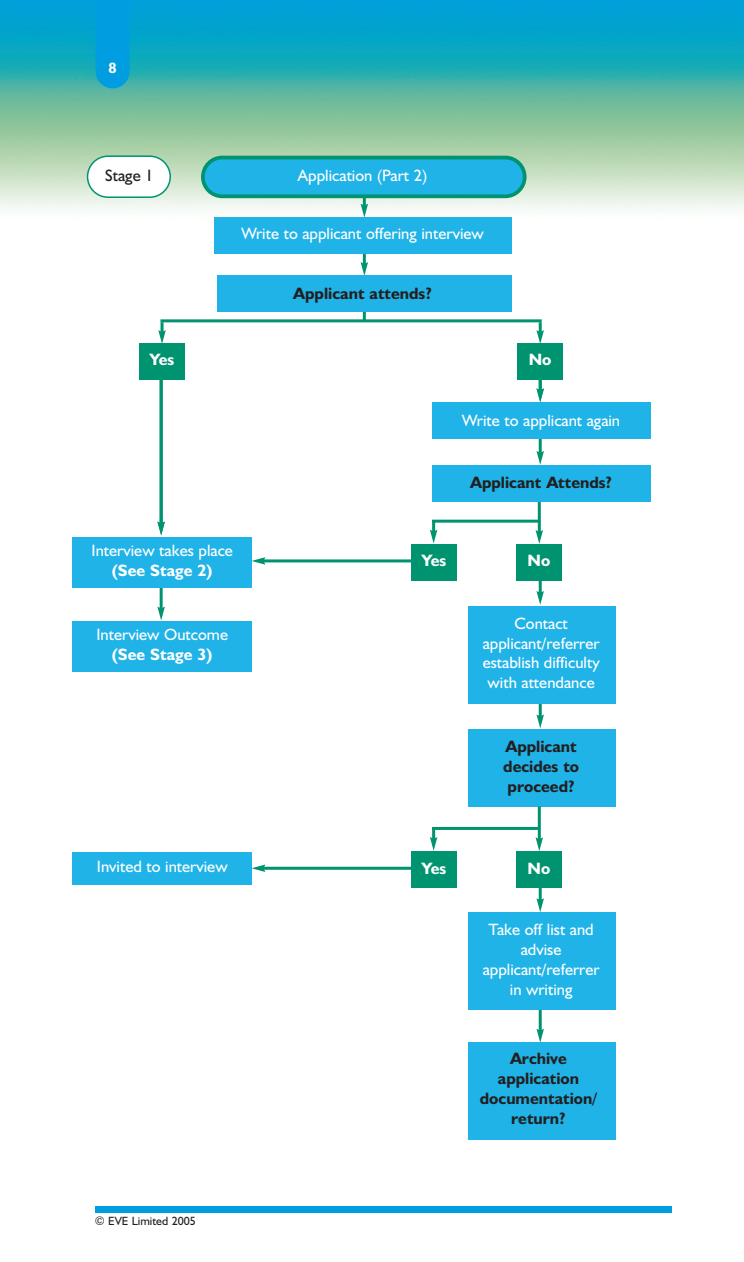
<style>
.page{position:relative;width:744px;height:1262px;background:#fff}
.page>*{position:absolute;margin:0;border:0;box-sizing:border-box;transform-origin:0 0}
.t1{font:16.5px/19.8px "Humanist 521 BT";color:#fff;text-align:center}
.t2{font:700 16.5px/19.8px "Humanist 521 BT";color:#231f20}
.t3{font:700 16.5px "Humanist 521 BT";color:#fff}
.t4{font:16.5px "Humanist 521 BT";color:#231f20}
.t5{font:700 15px "Humanist 521 BT";color:#fff}
.t6{font:12px "Humanist 521 BT";color:#231f20}
</style>
<div class="page">
<hr style="left:539px;top:1008px;width:3px;height:23px;background:#009370">
<svg style="left:536px;top:1028px;width:8px;height:14px"></svg>
<hr style="left:539px;top:700px;width:3px;height:17px;background:#009370">
<svg style="left:536px;top:714px;width:8px;height:14px"></svg>
<div style="left:468px;top:729px;width:147px;height:78px;background:#1fb3e8"></div>
<hr style="left:538px;top:499px;width:3px;height:33px;background:#009370">
<svg style="left:536px;top:530px;width:7px;height:14px"></svg>
<div style="left:411px;top:544px;width:46px;height:36px;background:#009370"></div>
<div style="left:516px;top:544px;width:46px;height:36px;background:#009370"></div>
<svg style="left:430px;top:522px;width:7px;height:21px"></svg>
<hr style="left:432px;top:519px;width:108px;height:3px;background:#009370">
<img style="left:0;top:0;width:744px;height:434px">
<hr style="left:539px;top:436px;width:3px;height:17px;background:#009370">
<svg style="left:536px;top:451px;width:8px;height:14px"></svg>
<hr style="left:539px;top:576px;width:3px;height:17px;background:#009370">
<svg style="left:536px;top:591px;width:8px;height:14px"></svg>
<div style="left:432px;top:465px;width:219px;height:36px;background:#1fb3e8"></div>
<div style="left:468px;top:606px;width:147px;height:98px;background:#1fb3e8"></div>
<div style="left:468px;top:912px;width:147px;height:98px;background:#1fb3e8"></div>
<div style="left:468px;top:1042px;width:147px;height:98px;background:#1fb3e8"></div>
<div style="left:96px;top:0;width:34px;height:88px;background:#009ee1"></div>
<div style="left:96px;top:1206px;width:576px;height:6px;background:#009ee1"></div>
<hr style="left:363px;top:190px;width:3px;height:16px;background:#009370">
<svg style="left:361px;top:204px;width:7px;height:13px"></svg>
<hr style="left:363px;top:249px;width:3px;height:16px;background:#009370">
<svg style="left:361px;top:262px;width:7px;height:14px"></svg>
<svg style="left:201px;top:156px;width:326px;height:42px;background:#1eaed1"></svg>
<div style="left:214px;top:217px;width:297px;height:36px;background:#1fb3e8"></div>
<hr style="left:363px;top:296px;width:3px;height:26px;background:#009370">
<svg style="left:158px;top:322px;width:8px;height:21px"></svg>
<svg style="left:536px;top:322px;width:8px;height:21px"></svg>
<div style="left:217px;top:276px;width:295px;height:36px;background:#1fb3e8"></div>
<div style="left:139px;top:343px;width:45px;height:36px;background:#009370"></div>
<hr style="left:160px;top:319px;width:382px;height:3px;background:#009370">
<div style="left:517px;top:343px;width:46px;height:36px;background:#009370"></div>
<hr style="left:160px;top:559px;width:3px;height:50px;background:#009370">
<svg style="left:157px;top:606px;width:8px;height:14px"></svg>
<div style="left:72px;top:536px;width:179px;height:51px;background:#1fb3e8"></div>
<div style="left:72px;top:620px;width:179px;height:51px;background:#1fb3e8"></div>
<div style="left:72px;top:852px;width:179px;height:33px;background:#1fb3e8"></div>
<div style="left:432px;top:403px;width:219px;height:36px;background:#1fb3e8"></div>
<hr style="left:263px;top:559px;width:151px;height:3px;background:#009370">
<svg style="left:252px;top:557px;width:13px;height:7px"></svg>
<hr style="left:538px;top:806px;width:3px;height:34px;background:#009370">
<svg style="left:536px;top:837px;width:7px;height:14px"></svg>
<div style="left:411px;top:851px;width:46px;height:36px;background:#009370"></div>
<div style="left:516px;top:851px;width:46px;height:36px;background:#009370"></div>
<svg style="left:430px;top:830px;width:7px;height:21px"></svg>
<hr style="left:432px;top:827px;width:108px;height:3px;background:#009370">
<hr style="left:539px;top:884px;width:3px;height:17px;background:#009370">
<svg style="left:536px;top:898px;width:8px;height:14px"></svg>
<hr style="left:263px;top:866px;width:151px;height:3px;background:#009370">
<svg style="left:252px;top:864px;width:13px;height:8px"></svg>
<hr style="left:539px;top:374px;width:3px;height:17px;background:#009370">
<svg style="left:536px;top:388px;width:8px;height:14px"></svg>
<hr style="left:160px;top:374px;width:3px;height:150px;background:#009370">
<svg style="left:157px;top:521px;width:8px;height:14px"></svg>
<svg style="left:87px;top:155px;width:84px;height:43px"></svg>
<p class="t5" style="left:109px;top:63px;width:10px">8</p>
<p class="t4" style="left:105px;top:170px;width:50px">Stage 1</p>
<p class="t1" style="left:298px;top:167px;width:131px">Application (Part 2)</p>
<p class="t1" style="left:241px;top:225px;width:244px">Write to applicant offering interview</p>
<p class="t2" style="left:293px;top:285px;width:140px">Applicant attends?</p>
<p class="t3" style="left:150px;top:354px;width:26px">Yes</p>
<p class="t3" style="left:529px;top:354px;width:24px">No</p>
<p class="t1" style="left:462px;top:412px;width:160px">Write to applicant again</p>
<p class="t1" style="left:92px;top:542px;width:143px">Interview takes place</p>
<p class="t3" style="left:112px;top:565px;width:102px">(See Stage 2)</p>
<p class="t1" style="left:96px;top:626px;width:133px">Interview Outcome</p>
<p class="t3" style="left:112px;top:649px;width:102px">(See Stage 3)</p>
<p class="t1" style="left:97px;top:858px;width:132px">Invited to interview</p>
<p class="t6" style="left:95px;top:1217px;width:102px">© EVE Limited 2005</p>
<p class="t2" style="left:470px;top:474px;width:144px">Applicant Attends?</p>
<p class="t3" style="left:422px;top:555px;width:26px">Yes</p>
<p class="t3" style="left:528px;top:555px;width:24px">No</p>
<p class="t1" style="left:483px;top:615px;width:119px">Contact applicant/referrer establish difficulty with attendance</p>
<p class="t2" style="left:503px;top:738px;width:77px">Applicant decides to proceed?</p>
<p class="t3" style="left:422px;top:862px;width:26px">Yes</p>
<p class="t3" style="left:528px;top:862px;width:24px">No</p>
<p class="t1" style="left:483px;top:921px;width:119px">Take off list and advise applicant/referrer in writing</p>
<p class="t2" style="left:480px;top:1050px;width:119px;text-align:center">Archive application documentation/ return?</p>
</div>
